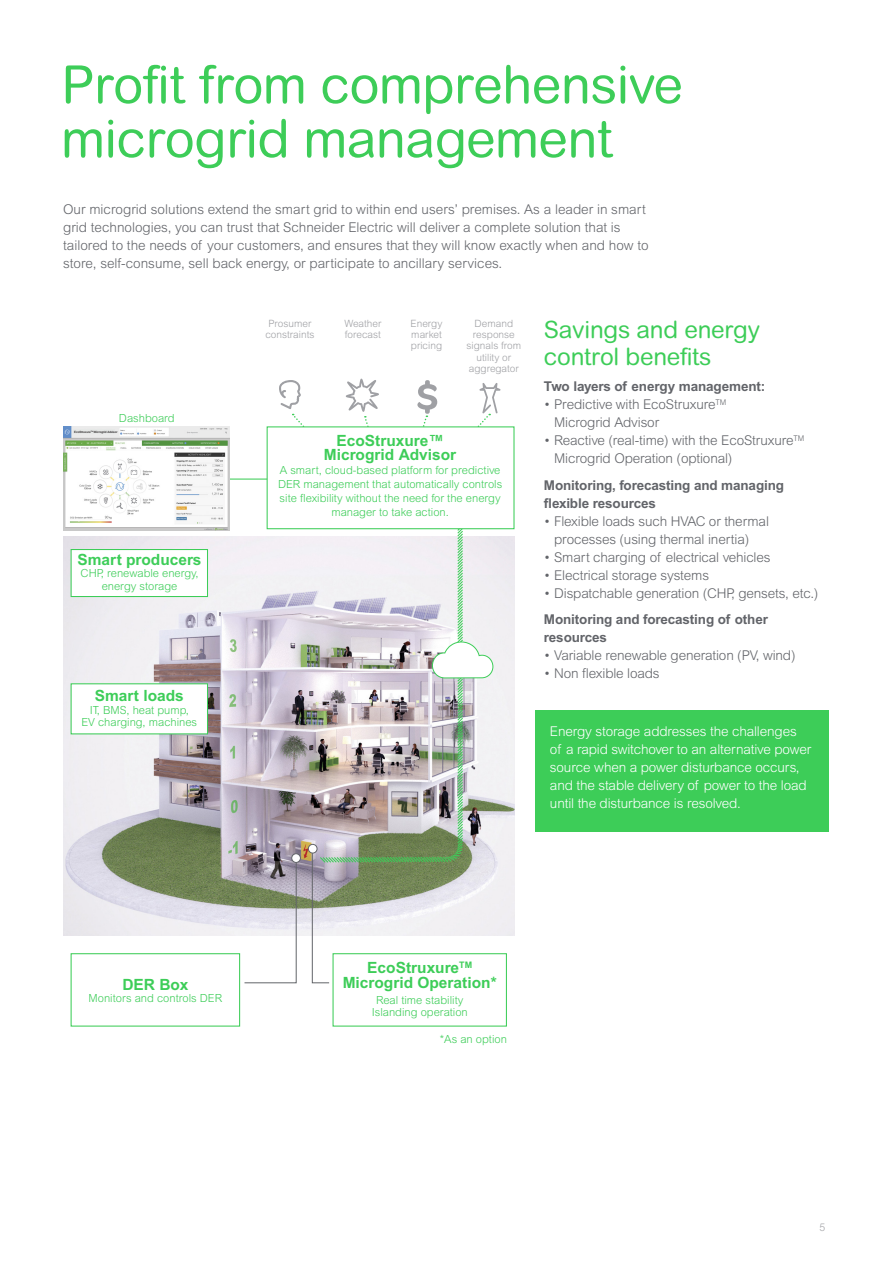
<style>
.page{position:relative;width:893px;height:1263px;background:#fff}
.page>*{position:absolute;margin:0;border:0;box-sizing:border-box;transform-origin:0 0}
.t1{font:52.5px/54px "Arial Rounded MT Pro";letter-spacing:-.01em;color:#3dcd58}
.t2{font:24px/27px "Arial Rounded MT Pro";letter-spacing:-.01em;color:#3dcd58}
.t3{font:700 15.45px/14.1px "Arial MT Std";color:#3dcd58;text-align:center}
.t4{font:700 15.45px "Arial";color:#3dcd58}
.t5{font:300 13.5px/18px "Arial MT Std";letter-spacing:-.01em;color:#626469}
.t6{font:300 13.5px/18px "Arial MT Std";letter-spacing:-.01em;color:#fff}
.t7{font:700 13.5px/18px "Arial MT Std";letter-spacing:-.01em;color:#626469}
.t8{font:300 11.1px/14.1px "Arial MT Std";color:#3dcd58;text-align:center}
.t9{font:300 10.5px "Arial Rounded MT Pro";color:#9fa0a4}
.t10{font:300 10.05px/11.1px "Arial MT Std";color:#9fa0a4;text-align:center}
.t11{font:500 3px "Helvetica Neue";letter-spacing:-.02em;color:#231f20}
</style>
<div class="page">
<hr style="left:228px;top:478px;width:158px;height:2px;background:#3dcd58">
<svg style="left:279px;top:379px;width:100px;height:47px"></svg>
<svg style="left:417px;top:380px;width:83px;height:46px"></svg>
<img style="left:64px;top:536px;width:450px;height:400px">
<div style="left:536px;top:710px;width:293px;height:122px;background:#3dcd58"></div>
<img style="left:319px;top:529px;width:145px;height:335px">
<svg style="left:432px;top:641px;width:62px;height:38px"></svg>
<div style="left:267px;top:426px;width:247px;height:103px;background:#fff;border:1px solid #3dcd58"></div>
<img style="left:64px;top:426px;width:166px;height:104px">
<div style="left:74px;top:429px;width:41px;height:5px;background:#e6e8e7"></div>
<div style="left:71px;top:549px;width:137px;height:48px;background:#fff;border:1px solid #3dcd58"></div>
<div style="left:71px;top:683px;width:137px;height:51px;background:#fff;border:1px solid #3dcd58"></div>
<div style="left:71px;top:953px;width:169px;height:73px;background:#fff;border:1px solid #3dcd58"></div>
<svg style="left:244px;top:857px;width:53px;height:126px"></svg>
<div style="left:292px;top:854px;width:8px;height:8px;background:#fff;border-radius:50%"></div>
<div style="left:291px;top:853px;width:10px;height:10px;border:1px solid #626469;border-radius:50%"></div>
<svg style="left:312px;top:847px;width:18px;height:136px"></svg>
<div style="left:308px;top:844px;width:9px;height:9px;background:#fff;border-radius:50%"></div>
<div style="left:308px;top:844px;width:9px;height:9px;border:1px solid #626469;border-radius:50%"></div>
<div style="left:333px;top:953px;width:174px;height:73px;background:#fff;border:1px solid #3dcd58"></div>
<hr style="left:34px;top:1199px;width:859px;height:1px;background:#626469">
<hr style="left:34px;top:64px;width:1px;height:1135px;background:#626469">
<hr style="left:861px;top:64px;width:1px;height:1199px;background:#626469">
<hr style="left:64px;top:1251px;width:829px;height:1px;background:#626469">
<hr style="left:64px;top:1234px;width:829px;height:1px;background:#626469">
<hr style="left:64px;top:1216px;width:829px;height:1px;background:#626469">
<hr style="left:34px;top:63px;width:859px;height:1px;background:#626469">
<div style="left:803px;top:108px;width:90px;height:101px;background:#fff"></div>
<div style="left:0;top:995px;width:64px;height:101px;background:#fff"></div>
<div style="left:0;top:108px;width:64px;height:101px;background:#fff"></div>
<div style="left:64px;top:1216px;width:24px;height:35px;background:#fff"></div>
<div style="left:64px;top:1251px;width:24px;height:12px;background:#fff"></div>
<div style="left:64px;top:1199px;width:24px;height:18px;background:#fff"></div>
<h1 class="t1" style="left:61px;top:59px;width:623px">Profit from comprehensive microgrid management</h1>
<p class="t5" style="left:63px;top:201px;width:587px">Our microgrid solutions extend the smart grid to within end users’ premises. As a leader in smart grid technologies, you can trust that Schneider Electric will deliver a complete solution that is tailored to the needs of your customers, and ensures that they will know exactly when and how to store, self-consume, sell back energy, or participate to ancillary services.</p>
<p class="t8" style="left:119px;top:411px;width:57px">Dashboard</p>
<p class="t11" style="left:74px;top:430px;width:45px">EcoStruxure<sup>TM</sup> Microgrid Advisor</p>
<p class="t3" style="left:77px;top:553px;width:126px">Smart producers</p>
<p class="t8" style="left:81px;top:568px;width:119px;line-height:12.6px">CHP, renewable energy, energy storage</p>
<p class="t3" style="left:95px;top:689px;width:91px">Smart loads</p>
<p class="t8" style="left:81px;top:704px;width:117px;line-height:12.6px">IT, BMS, heat pump,<br>EV charging, machines</p>
<p class="t10" style="left:411px;top:318px;width:33px;text-align:justify">Energy market pricing</p>
<p class="t10" style="left:467px;top:318px;width:56px">Demand response signals from utility or aggregator</p>
<p class="t10" style="left:265px;top:318px;width:51px">Prosumer constraints</p>
<h2 class="t2" style="left:544px;top:316px;width:217px">Savings and energy control benefits</h2>
<p class="t7" style="left:544px;top:378px;width:223px">Two layers of energy management:</p>
<p class="t5" style="left:554px;top:396px;width:174px;text-indent:-10px">• Predictive with EcoStruxure<sup>TM<br></sup>Microgrid Advisor</p>
<p class="t5" style="left:554px;top:432px;width:252px;text-indent:-10px">• Reactive (real-time) with the EcoStruxure<sup>TM<br></sup>Microgrid Operation (optional)</p>
<p class="t7" style="left:544px;top:476px;width:242px">Monitoring, forecasting and managing flexible resources</p>
<p class="t5" style="left:554px;top:512px;width:216px;text-indent:-10px">• Flexible loads such HVAC or thermal processes (using thermal inertia)</p>
<p class="t5" style="left:544px;top:548px;width:228px">• Smart charging of electrical vehicles</p>
<p class="t5" style="left:544px;top:566px;width:167px">• Electrical storage systems</p>
<p class="t5" style="left:544px;top:584px;width:276px">• Dispatchable generation (CHP, gensets, etc.)</p>
<p class="t7" style="left:544px;top:611px;width:226px">Monitoring and forecasting of other resources</p>
<p class="t5" style="left:544px;top:647px;width:253px">• Variable renewable generation (PV, wind)</p>
<p class="t5" style="left:544px;top:665px;width:117px">• Non flexible loads</p>
<p class="t10" style="left:344px;top:318px;width:38px;text-align:left">Weather forecast</p>
<p class="t3" style="left:324px;top:434px;width:134px">EcoStruxure™<br>Microgrid Advisor</p>
<p class="t8" style="left:278px;top:464px;width:226px">A smart, cloud-based platform for predictive DER management that automatically controls site flexibility without the need for the energy manager to take action.</p>
<p class="t6" style="left:550px;top:722px;width:263px">Energy storage addresses the challenges of a rapid switchover to an alternative power source when a power disturbance occurs, and the stable delivery of power to the load until the disturbance is resolved.</p>
<p class="t4" style="left:122px;top:975px;width:67px">DER Box</p>
<p class="t8" style="left:89px;top:992px;width:135px">Monitors and controls DER</p>
<p class="t3" style="left:343px;top:960px;width:155px;line-height:15.5px">EcoStruxure<sup>TM<br></sup>Microgrid Operation*</p>
<p class="t8" style="left:372px;top:994px;width:98px;line-height:12.6px">Real time stability<br>Islanding operation</p>
<p class="t8" style="left:440px;top:1033px;width:68px">*As an option</p>
<p class="t9" style="left:820px;top:1221px;width:7px">5</p>
</div>
